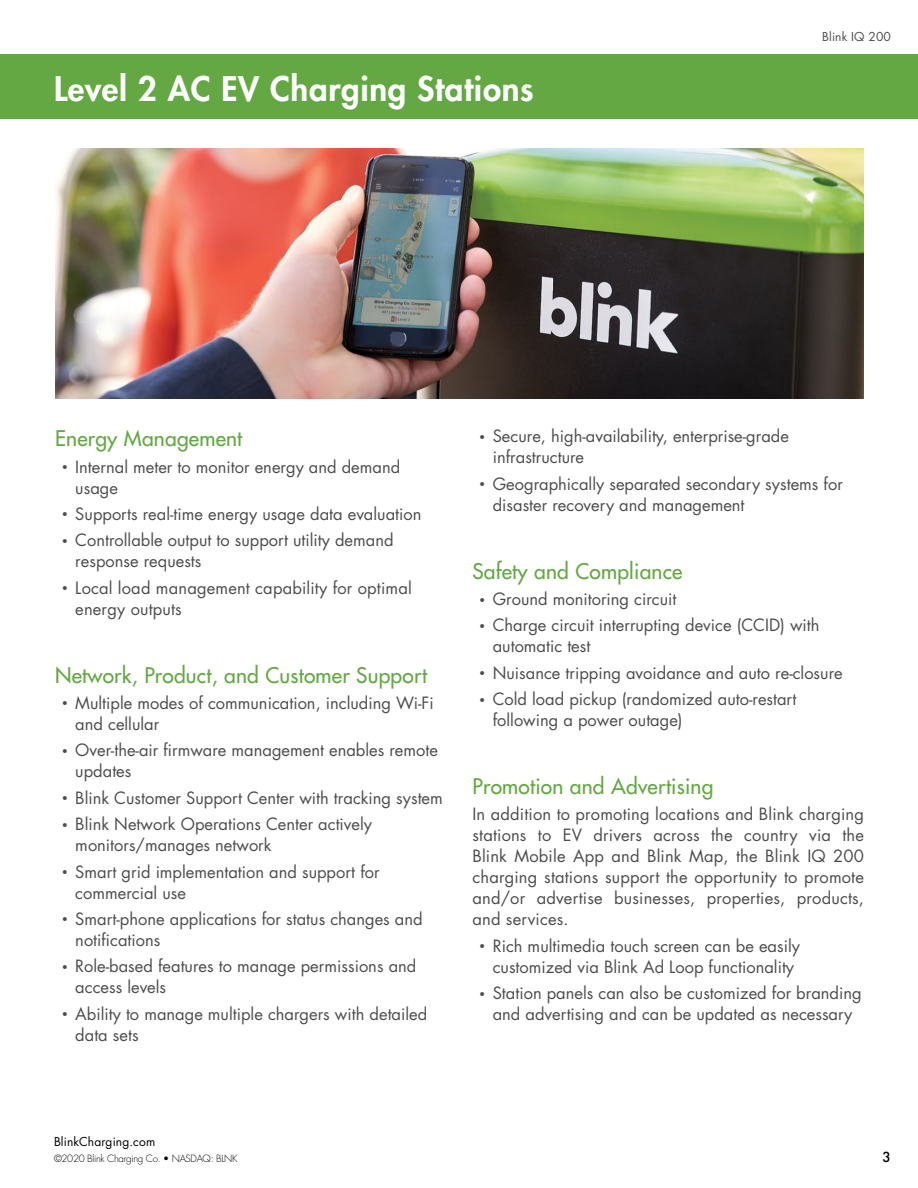
<style>
.page{position:relative;width:918px;height:1188px;background:#fff}
.page>*{position:absolute;margin:0;border:0;box-sizing:border-box;transform-origin:0 0}
.t1{font:800 33px "Futura Std";letter-spacing:.02em;color:#fff}
.t2{font:500 21px "Futura Std";letter-spacing:.01em;color:#64a844}
.t3{font:16.5px/21px "Futura Std";color:#4d4d4f}
.t4{font:500 13.5px "Futura";color:#000}
.t5{font:12px "Futura Std";letter-spacing:.01em;color:#000}
.t6{font:12px "Futura Std";letter-spacing:.01em;color:#4d4d4f}
.t7{font:300 9.75px "Futura Std";letter-spacing:-.03em;color:#000}
.s1{font-size:10.5px}
</style>
<div class="page">
<div style="left:0;top:54px;width:918px;height:65px;background:#64a844"></div>
<img style="left:55px;top:149px;width:809px;height:250px">
<h1 class="t1" style="left:54px;top:68px;width:481px">Level 2 AC EV Charging Stations</h1>
<p class="t6" style="left:822px;top:28px;width:70px">Blink IQ 200</p>
<p class="t2" style="left:55px;top:425px;width:189px">Energy Management</p>
<p class="t3" style="left:75px;top:456px;width:326px;text-indent:-14px"><span class="s1">•</span> Internal meter to monitor energy and demand usage</p>
<p class="t3" style="left:62px;top:504px;width:361px"><span class="s1">•</span> Supports real-time energy usage data evaluation</p>
<p class="t3" style="left:75px;top:530px;width:320px;text-indent:-14px"><span class="s1">•</span> Controllable output to support utility demand response requests</p>
<p class="t3" style="left:75px;top:577px;width:338px;text-indent:-14px"><span class="s1">•</span> Local load management capability for optimal energy outputs</p>
<p class="t2" style="left:55px;top:662px;width:373px">Network, Product, and Customer Support</p>
<p class="t3" style="left:75px;top:693px;width:360px;text-indent:-14px"><span class="s1">•</span> Multiple modes of communication, including Wi-Fi and cellular</p>
<p class="t3" style="left:75px;top:740px;width:364px;text-indent:-14px"><span class="s1">•</span> Over-the-air firmware management enables remote updates</p>
<p class="t3" style="left:62px;top:787px;width:383px"><span class="s1">•</span> Blink Customer Support Center with tracking system</p>
<p class="t3" style="left:75px;top:814px;width:298px;text-indent:-14px"><span class="s1">•</span> Blink Network Operations Center actively monitors/manages network</p>
<p class="t3" style="left:75px;top:861px;width:306px;text-indent:-14px"><span class="s1">•</span> Smart grid implementation and support for commercial use</p>
<p class="t3" style="left:75px;top:909px;width:349px;text-indent:-14px"><span class="s1">•</span> Smart-phone applications for status changes and notifications</p>
<p class="t3" style="left:75px;top:956px;width:343px;text-indent:-14px"><span class="s1">•</span> Role-based features to manage permissions and access levels</p>
<p class="t3" style="left:75px;top:1003px;width:353px;text-indent:-14px"><span class="s1">•</span> Ability to manage multiple chargers with detailed data sets</p>
<p class="t3" style="left:493px;top:426px;width:298px;text-indent:-14px"><span class="s1">•</span> Secure, high-availability, enterprise-grade infrastructure</p>
<p class="t3" style="left:493px;top:473px;width:352px;text-indent:-14px"><span class="s1">•</span> Geographically separated secondary systems for disaster recovery and management</p>
<p class="t2" style="left:472px;top:558px;width:212px">Safety and Compliance</p>
<p class="t3" style="left:479px;top:589px;width:199px"><span class="s1">•</span> Ground monitoring circuit</p>
<p class="t3" style="left:493px;top:615px;width:328px;text-indent:-14px"><span class="s1">•</span> Charge circuit interrupting device (CCID) with automatic test</p>
<p class="t3" style="left:479px;top:662px;width:365px"><span class="s1">•</span> Nuisance tripping avoidance and auto re-closure</p>
<p class="t3" style="left:493px;top:689px;width:305px;text-indent:-14px"><span class="s1">•</span> Cold load pickup (randomized auto-restart following a power outage)</p>
<p class="t2" style="left:472px;top:773px;width:242px">Promotion and Advertising</p>
<p class="t3" style="left:472px;top:804px;width:393px;text-align:justify">In addition to promoting locations and Blink charging stations to EV drivers across the country via the Blink Mobile App and Blink Map, the Blink IQ 200 charging stations support the opportunity to promote and/or advertise businesses, properties, products, and services.</p>
<p class="t3" style="left:479px;top:935px;width:322px;text-align:center"><span class="s1">•</span> Rich multimedia touch screen can be easily customized via Blink Ad Loop functionality</p>
<p class="t3" style="left:479px;top:983px;width:384px;text-align:center"><span class="s1">•</span> Station panels can also be customized for branding and advertising and can be updated as necessary</p>
<p class="t5" style="left:54px;top:1134px;width:103px">BlinkCharging.com</p>
<p class="t7" style="left:54px;top:1153px;width:185px">©2020 Blink Charging Co. • NASDAQ: BLNK</p>
<p class="t4" style="left:883px;top:1148px;width:10px">3</p>
</div>
